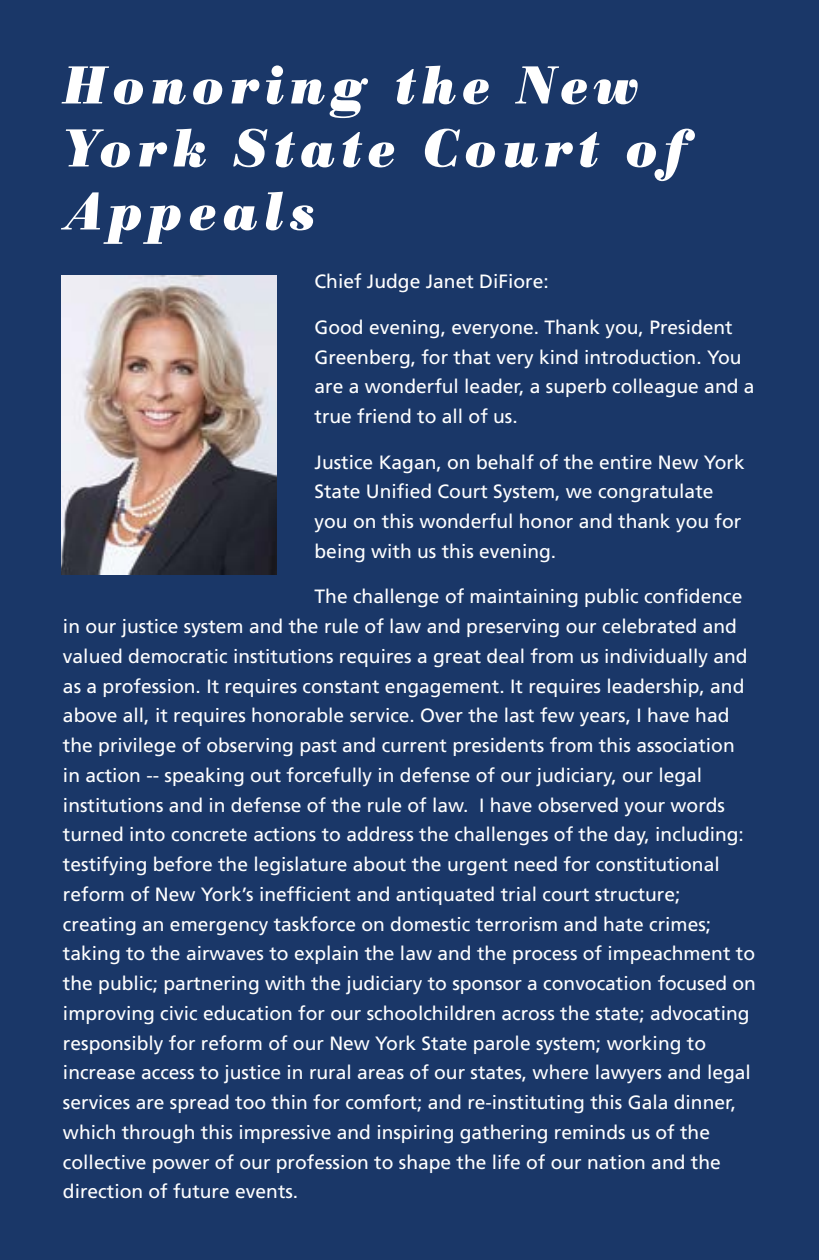
<style>
.page{position:relative;width:819px;height:1260px;background:#1a3768}
.page>*{position:absolute;margin:0;border:0;box-sizing:border-box;transform-origin:0 0}
.t1{font:italic 700 52.5px/63px "Bodoni BE";letter-spacing:.13em;color:#fff}
.t2{font:700 33.25px "Frutiger";color:#fff}
.t3{font:19.25px/29.8px "Frutiger";color:#fff}
</style>
<div class="page">
<img style="left:61px;top:276px;width:216px;height:298px">
<h1 class="t1" style="left:63px;top:54px;width:625px">Honoring the New<br>York State Court of<br>Appeals</h1>
<p class="t3" style="left:315px;top:267px;width:236px">Chief Judge Janet DiFiore:</p>
<p class="t3" style="left:315px;top:313px;width:442px">Good evening, everyone. Thank you, President Greenberg, for that very kind introduction. You are a wonderful leader, a superb colleague and a true friend to all of us.</p>
<p class="t3" style="left:315px;top:447px;width:432px">Justice Kagan, on behalf of the entire New York State Unified Court System, we congratulate you on this wonderful honor and thank you for being with us this evening.</p>
<p class="t3" style="left:63px;top:582px;width:695px;text-indent:252px">The challenge of maintaining public confidence in our justice system and the rule of law and preserving our celebrated and valued democratic institutions requires a great deal from us individually and as a profession. It requires constant engagement. It requires leadership, and above all, it requires honorable service. Over the last few years, I have had the privilege of observing past and current presidents from this association in action -- speaking out forcefully in defense of our judiciary, our legal institutions and in defense of the rule of law. I have observed your words turned into concrete actions to address the challenges of the day, including: testifying before the legislature about the urgent need for constitutional reform of New York’s inefficient and antiquated trial court structure; creating an emergency taskforce on domestic terrorism and hate crimes; taking to the airwaves to explain the law and the process of impeachment to the public; partnering with the judiciary to sponsor a convocation focused on improving civic education for our schoolchildren across the state; advocating responsibly for reform of our New York State parole system; working to increase access to justice in rural areas of our states, where lawyers and legal services are spread too thin for comfort; and re-instituting this Gala dinner, which through this impressive and inspiring gathering reminds us of the collective power of our profession to shape the life of our nation and the direction of future events.</p>
<h2 class="t2" style="left:315px;top:1134px;width:190px">NYSBA.ORG</h2>
</div>
